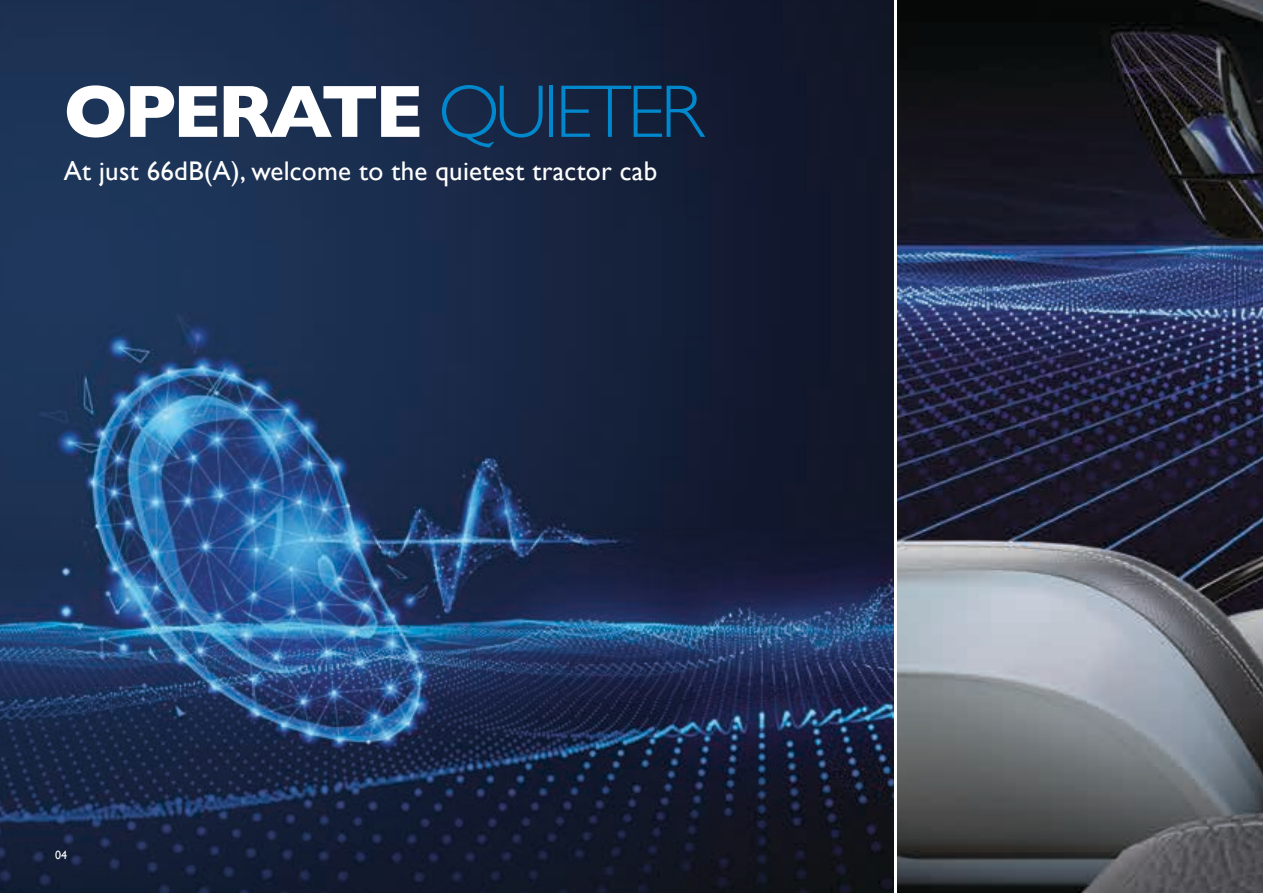
<style>
.page{position:relative;width:1263px;height:893px;background:#fff}
.page>*{position:absolute;margin:0;border:0;box-sizing:border-box;transform-origin:0 0}
.t1{font:700 75px "Gill Sans";letter-spacing:-.05em;color:#fff}
.t2{font:27px "Gill Sans";letter-spacing:.01em;color:#fff}
.t3{font:12px "Gill Sans";color:#fff}
.s1{font-weight:300;color:#0087cc}
</style>
<div class="page">
<img style="left:0;top:0;width:893px;height:893px">
<img style="left:897px;top:0;width:366px;height:893px">
<h1 class="t1" style="left:64px;top:52px;width:641px">OPERATE <span class="s1">QUIETER</span></h1>
<p class="t2" style="left:64px;top:155px;width:595px">At just 66dB(A), welcome to the quietest tractor cab</p>
<p class="t3" style="left:55px;top:848px;width:13px">04</p>
</div>
